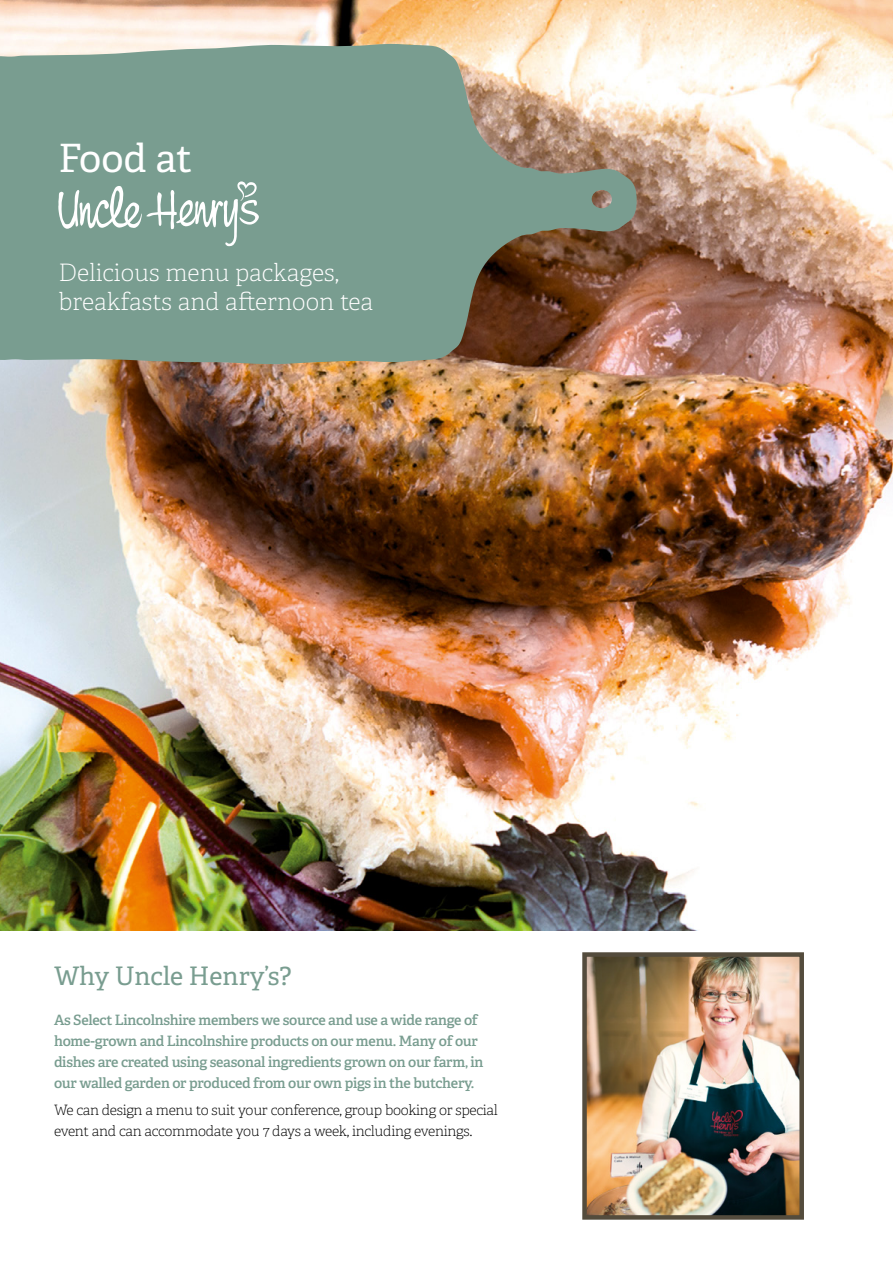
<style>
.page{position:relative;width:893px;height:1263px;background:#fff}
.page>*{position:absolute;margin:0;border:0;box-sizing:border-box;transform-origin:0 0}
.t1{font:39px "Adelle";letter-spacing:-.005em;color:#fff}
.t2{font:25.5px "Adelle";color:#799d90}
.t3{font:100 24px/29px "Adelle";color:#fff}
.t4{font:600 14.25px/21px "Adelle";letter-spacing:-.02em;color:#799d90}
.t5{font:100 14.25px/21px "Adelle";letter-spacing:-.02em;color:#000}
</style>
<div class="page">
<img style="left:0;top:0;width:893px;height:930px">
<svg style="left:0;top:43px;width:637px;height:322px;background:#859787"></svg>
<img style="left:587px;top:957px;width:212px;height:258px">
<div style="left:582px;top:952px;width:222px;height:268px;border:4px solid #544c3d"></div>
<svg style="left:58px;top:181px;width:201px;height:65px;background:#91afa4"></svg>
<h1 class="t1" style="left:58px;top:134px;width:135px">Food at</h1>
<h3 class="t3" style="left:58px;top:258px;width:316px">Delicious menu packages, breakfasts and afternoon tea</h3>
<h2 class="t2" style="left:54px;top:960px;width:239px">Why Uncle Henry’s?</h2>
<p class="t4" style="left:54px;top:1009px;width:431px">As Select Lincolnshire members we source and use a wide range of home-grown and Lincolnshire products on our menu. Many of our dishes are created using seasonal ingredients grown on our farm, in our walled garden or produced from our own pigs in the butchery.</p>
<p class="t5" style="left:54px;top:1100px;width:445px">We can design a menu to suit your conference, group booking or special event and can accommodate you 7 days a week, including evenings.</p>
</div>
